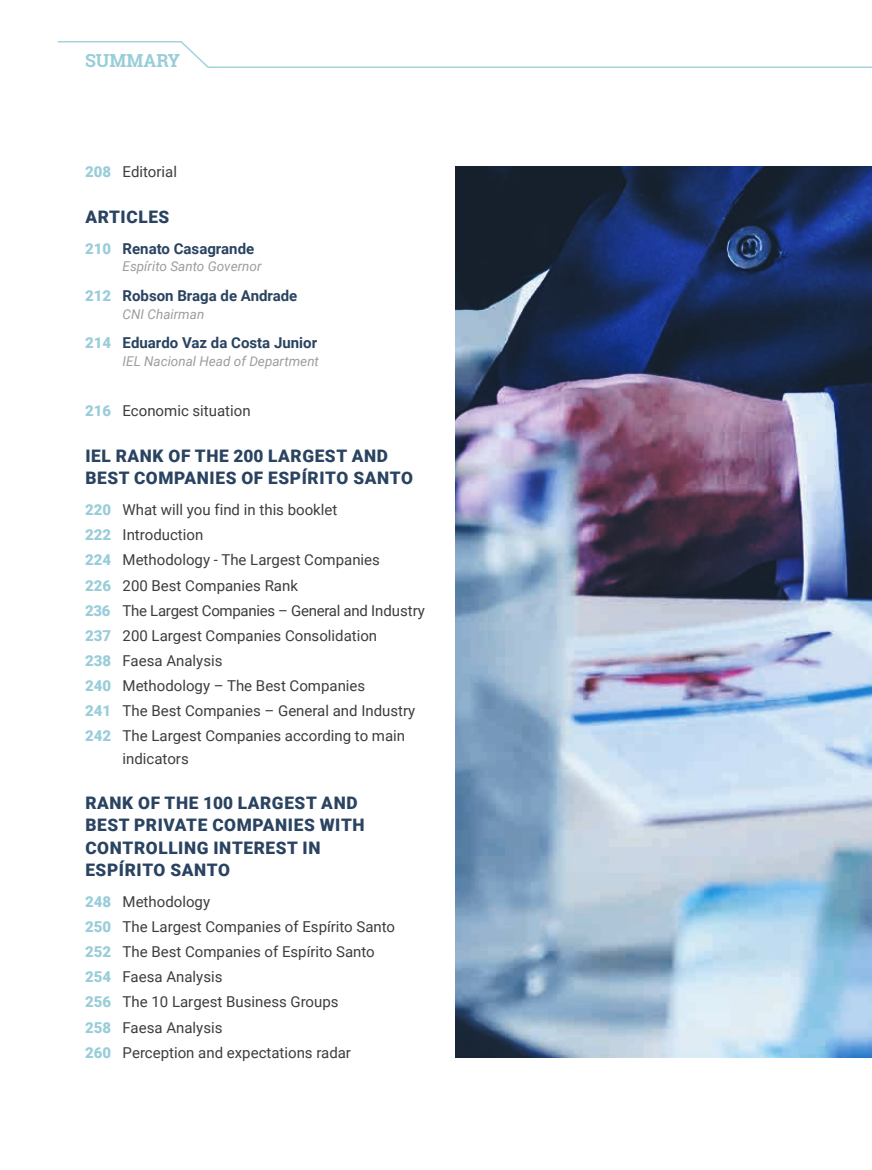
<style>
.page{position:relative;width:872px;height:1170px;background:#fff}
.page>*{position:absolute;margin:0;border:0;box-sizing:border-box;transform-origin:0 0}
.t1{font:700 18px "Roboto Slab";color:#98cdd9}
.t2{font:900 17.25px/22px "Roboto";letter-spacing:.035em;color:#294361}
.t3{font:15px/25.2px "Roboto";color:#3d3d3c}
.t4{font:700 15px "Roboto";color:#294361}
.t5{font:italic 13.5px "Roboto";color:#9d9d9d}
.s1{font-weight:900;color:#98cdd9}
</style>
<div class="page">
<svg style="left:57px;top:41px;width:815px;height:27px"></svg>
<img style="left:455px;top:166px;width:417px;height:891px">
<p class="t1" style="left:85px;top:48px;width:97px">SUMMARY</p>
<p class="t3" style="left:85px;top:158px;width:93px"><span class="s1">208</span> Editorial</p>
<p class="t2" style="left:85px;top:205px;width:86px">ARTICLES</p>
<p class="t4" style="left:85px;top:238px;width:171px"><span class="s1">210</span> Renato Casagrande</p>
<p class="t5" style="left:123px;top:257px;width:140px">Espírito Santo Governor</p>
<p class="t4" style="left:85px;top:285px;width:214px"><span class="s1">212</span> Robson Braga de Andrade</p>
<p class="t5" style="left:123px;top:304px;width:83px">CNI Chairman</p>
<p class="t4" style="left:85px;top:332px;width:234px"><span class="s1">214</span> Eduardo Vaz da Costa Junior</p>
<p class="t5" style="left:123px;top:351px;width:198px">IEL Nacional Head of Department</p>
<p class="t3" style="left:85px;top:397px;width:167px"><span class="s1">216</span> Economic situation</p>
<p class="t2" style="left:85px;top:444px;width:329px">IEL RANK OF THE 200 LARGEST AND<br>BEST COMPANIES OF ESPÍRITO SANTO</p>
<p class="t3" style="left:85px;top:496px;width:341px"><span class="s1">220</span> What will you find in this booklet<br><span class="s1">222</span> Introduction<br><span class="s1">224</span> Methodology - The Largest Companies<br><span class="s1">226</span> 200 Best Companies Rank<br><span class="s1">236</span> The Largest Companies – General and Industry <span class="s1">237</span> 200 Largest Companies Consolidation<br><span class="s1">238</span> Faesa Analysis<br><span class="s1">240</span> Methodology – The Best Companies<br><span class="s1">241</span> The Best Companies – General and Industry <span class="s1">242</span> The Largest Companies according to main</p>
<p class="t3" style="left:123px;top:745px;width:68px">indicators</p>
<p class="t2" style="left:85px;top:791px;width:281px">RANK OF THE 100 LARGEST AND<br>BEST PRIVATE COMPANIES WITH<br>CONTROLLING INTEREST IN<br>ESPÍRITO SANTO</p>
<p class="t3" style="left:85px;top:888px;width:311px"><span class="s1">248</span> Methodology<br><span class="s1">250</span> The Largest Companies of Espírito Santo<br><span class="s1">252</span> The Best Companies of Espírito Santo<br><span class="s1">254</span> Faesa Analysis<br><span class="s1">256</span> The 10 Largest Business Groups<br><span class="s1">258</span> Faesa Analysis<br><span class="s1">260</span> Perception and expectations radar</p>
</div>
